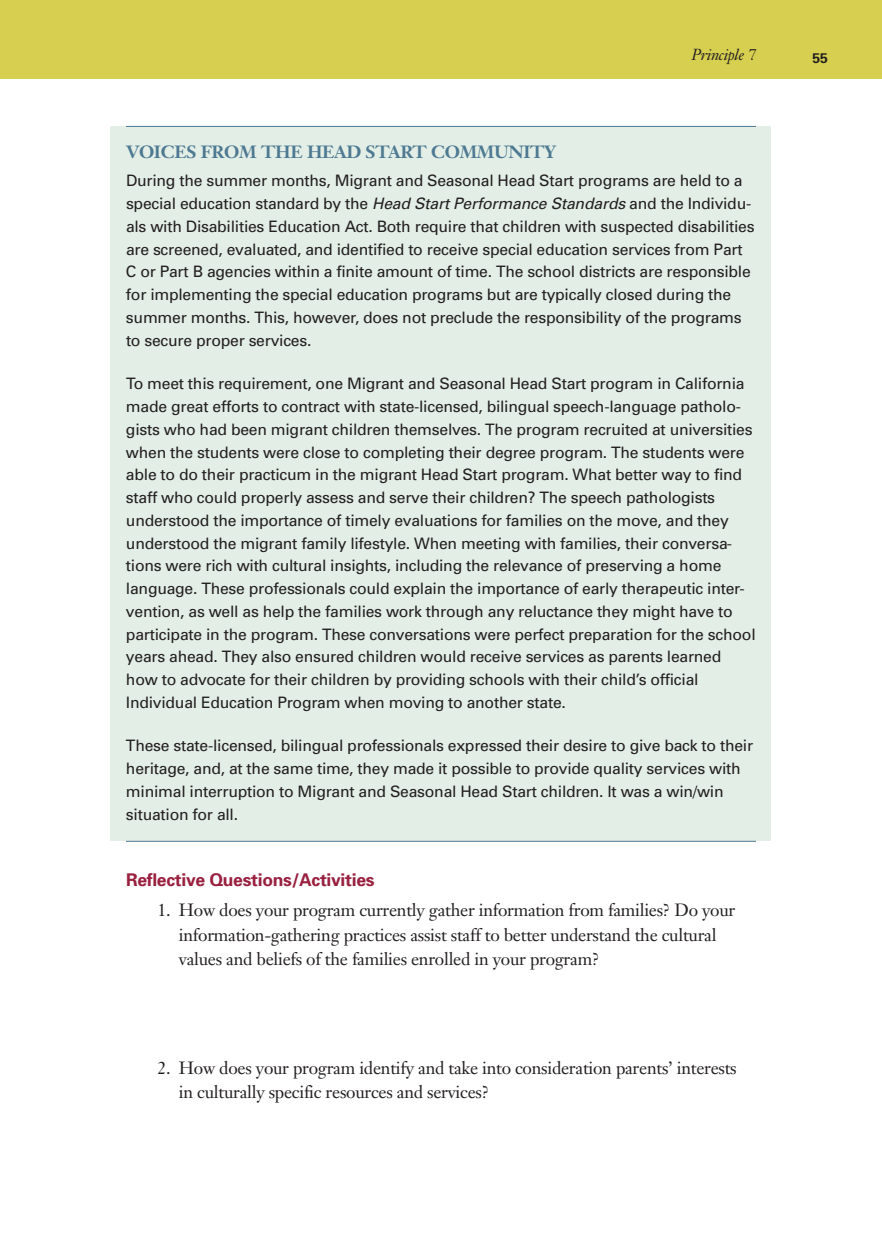
<style>
.page{position:relative;width:882px;height:1260px;background:#fff}
.page>*{position:absolute;margin:0;border:0;box-sizing:border-box;transform-origin:0 0}
.t1{font:17.5px/24.5px "Janson Text";letter-spacing:-.015em;color:#231f20}
.t2{font:700 17.5px "Janson Text";letter-spacing:-.015em;color:#4e7992}
.t3{font:700 17.5px "Univers";letter-spacing:-.015em;color:#99203f}
.t4{font:15.75px/22.8px "Univers";letter-spacing:-.015em;color:#231f20}
.t5{font:italic 15.75px "Janson Text";letter-spacing:-.015em;color:#231f20}
.t6{font:700 14px "Univers";color:#231f20}
.s1{font-style:italic}
</style>
<div class="page">
<div style="left:110px;top:126px;width:661px;height:714px;background:#e3efe6"></div>
<div style="left:0;top:0;width:882px;height:79px;background:#d7cf50"></div>
<hr style="left:126px;top:126px;width:630px;height:1px;background:#4e7992">
<hr style="left:126px;top:841px;width:630px;height:1px;background:#4e7992">
<p class="t5" style="left:692px;top:49px;width:66px">Principle 7</p>
<p class="t6" style="left:812px;top:53px;width:17px">55</p>
<h2 class="t2" style="left:126px;top:145px;width:432px">VOICES FROM THE HEAD START COMMUNITY</h2>
<p class="t4" style="left:126px;top:171px;width:630px">During the summer months, Migrant and Seasonal Head Start programs are held to a special education standard by the <span class="s1">Head Start Performance Standards</span> and the Individu&shy;als with Disabilities Education Act. Both require that children with suspected disabilities are screened, evaluated, and identified to receive special education services from Part C or Part B agencies within a finite amount of time. The school districts are responsible for implementing the special education programs but are typically closed during the summer months. This, however, does not preclude the responsibility of the programs to secure proper services.</p>
<p class="t4" style="left:126px;top:374px;width:631px">To meet this requirement, one Migrant and Seasonal Head Start program in California made great efforts to contract with state-licensed, bilingual speech-language patholo&shy;gists who had been migrant children themselves. The program recruited at universities when the students were close to completing their degree program. The students were able to do their practicum in the migrant Head Start program. What better way to find staff who could properly assess and serve their children? The speech pathologists understood the importance of timely evaluations for families on the move, and they understood the migrant family lifestyle. When meeting with families, their conversa&shy;tions were rich with cultural insights, including the relevance of preserving a home language. These professionals could explain the importance of early therapeutic inter&shy;vention, as well as help the families work through any reluctance they might have to participate in the program. These conversations were perfect preparation for the school years ahead. They also ensured children would receive services as parents learned how to advocate for their children by providing schools with their child’s official Individual Education Program when moving to another state.</p>
<p class="t4" style="left:126px;top:736px;width:629px">These state-licensed, bilingual professionals expressed their desire to give back to their heritage, and, at the same time, they made it possible to provide quality services with minimal interruption to Migrant and Seasonal Head Start children. It was a win/win situation for all.</p>
<h2 class="t3" style="left:126px;top:874px;width:250px">Reflective Questions/Activities</h2>
<p class="t1" style="left:179px;top:900px;width:558px;text-indent:-21px">1. How does your program currently gather information from families? Do your information-gathering practices assist staff to better understand the cultural values and beliefs of the families enrolled in your program?</p>
<p class="t1" style="left:179px;top:1057px;width:559px;text-indent:-21px">2. How does your program identify and take into consideration parents’ interests in culturally specific resources and services?</p>
</div>
